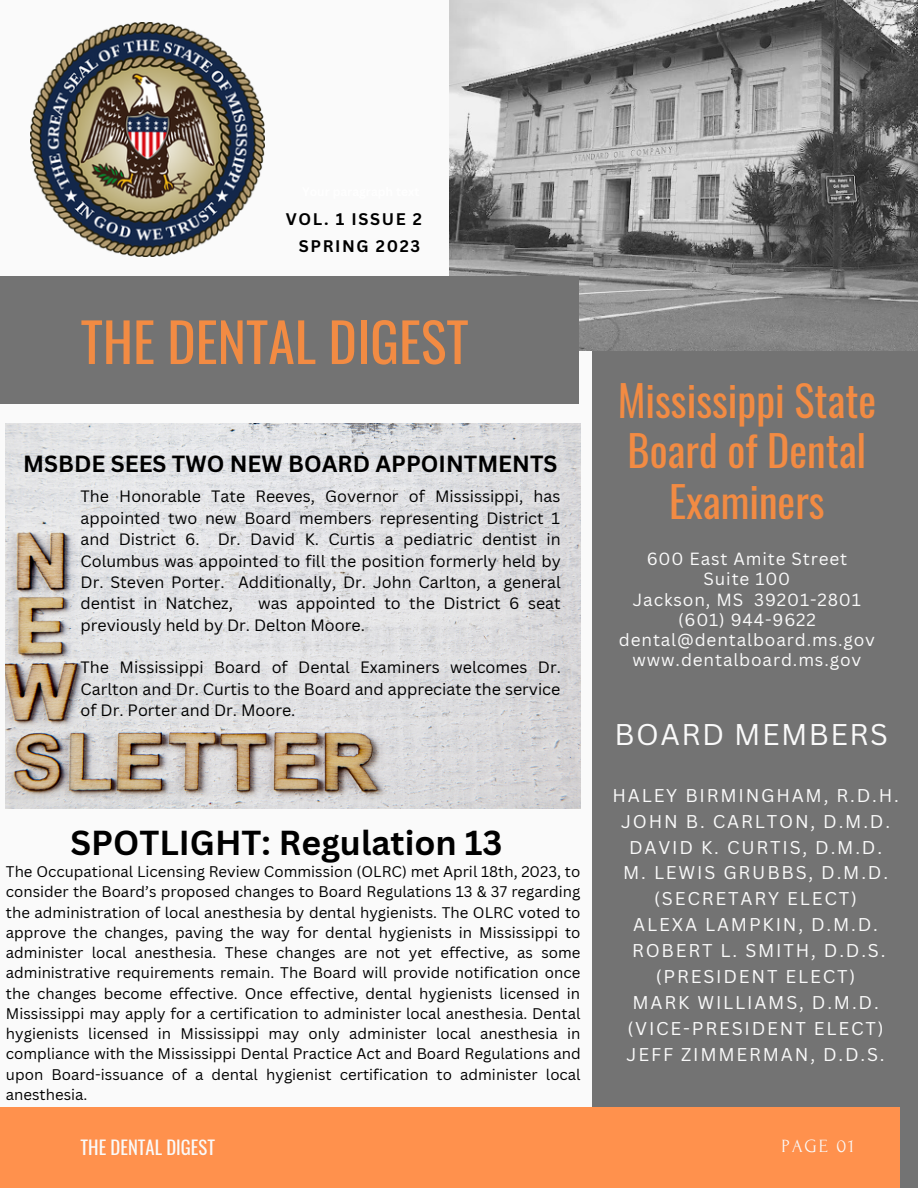
<style>
.page{position:relative;width:918px;height:1188px;background:#fafafa}
.page>*{position:absolute;margin:0;border:0;box-sizing:border-box;transform-origin:0 0}
.t1{font:53.85px "Oswald";color:#f28b43}
.t2{font:42.15px/50.7px "Oswald";color:#f28b43;text-align:center}
.t3{font:700 33.75px "Canva Sans";color:#000}
.t4{font:29.1px "Canva Sans";letter-spacing:.05em;color:#fafafa}
.t5{font:700 22.8px "Canva Sans";color:#000}
.t6{font:18.6px "Oswald";color:#fafafa}
.t7{font:18.6px "Forum";letter-spacing:.1em;color:#fafafa}
.t8{font:18px "Canva Sans";letter-spacing:.1em;color:#fafafa}
.t9{font:17.1px "Canva Sans";letter-spacing:.05em;color:#fafafa}
.t10{font:700 16.35px/27px "Canva Sans";letter-spacing:.1em;color:#000;text-align:right}
.t11{font:16.05px/21.3px "Canva Sans";color:#000;text-align:justify}
.t12{font:15px/20.2px "Canva Sans";color:#000;text-align:justify}
</style>
<div class="page">
<div style="left:593px;top:342px;width:325px;height:846px;background:#737373"></div>
<img style="left:449px;top:0;width:469px;height:351px">
<div style="left:0;top:276px;width:579px;height:127px;background:#737373"></div>
<img style="left:31px;top:22px;width:234px;height:234px">
<div style="left:0;top:1107px;width:900px;height:81px;background:#ff914d"></div>
<img style="left:6px;top:424px;width:575px;height:385px">
<p class="t10" style="left:286px;top:205px;width:138px">VOL. 1 ISSUE 2<br>SPRING 2023</p>
<p class="t1" style="left:81px;top:300px;width:389px">THE DENTAL DIGEST</p>
<p class="t5" style="left:23px;top:448px;width:536px">MSBDE SEES TWO NEW BOARD APPOINTMENTS</p>
<p class="t11" style="left:81px;top:486px;width:482px">The Honorable Tate Reeves, Governor of Mississippi, has appointed two new Board members representing District 1 and District 6. Dr. David K. Curtis a pediatric dentist in Columbus was appointed to fill the position formerly held by Dr. Steven Porter. Additionally, Dr. John Carlton, a general dentist in Natchez,</p>
<p class="t11" style="left:81px;top:592px;width:482px;text-indent:178px">was appointed to the District 6 seat previously held by Dr. Delton Moore.</p>
<p class="t11" style="left:81px;top:657px;width:482px">The Mississippi Board of Dental Examiners welcomes Dr.<br>Carlton and Dr. Curtis to the Board and appreciate the service of Dr. Porter and Dr. Moore.</p>
<p class="t3" style="left:71px;top:819px;width:433px">SPOTLIGHT: Regulation 13</p>
<p class="t12" style="left:6px;top:861px;width:577px">The Occupational Licensing Review Commission (OLRC) met April 18th, 2023, to consider the Board’s proposed changes to Board Regulations 13 &amp; 37 regarding the administration of local anesthesia by dental hygienists. The OLRC voted to approve the changes, paving the way for dental hygienists in Mississippi to administer local anesthesia. These changes are not yet effective, as some administrative requirements remain. The Board will provide notification once the changes become effective. Once effective, dental hygienists licensed in Mississippi may apply for a certification to administer local anesthesia. Dental hygienists licensed in Mississippi may only administer local anesthesia in compliance with the Mississippi Dental Practice Act and Board Regulations and upon Board-issuance of a dental hygienist certification to administer local anesthesia.</p>
<p class="t2" style="left:618px;top:373px;width:260px">Mississippi State<br>Board of Dental<br>Examiners</p>
<p class="t9" style="left:647px;top:547px;width:202px">600 East Amite Street</p>
<p class="t9" style="left:704px;top:567px;width:88px">Suite 100</p>
<p class="t9" style="left:633px;top:587px;width:230px">Jackson, MS 39201-2801</p>
<p class="t9" style="left:678px;top:608px;width:139px">(601) 944-9622</p>
<p class="t9" style="left:619px;top:628px;width:258px">dental@dentalboard.ms.gov</p>
<p class="t9" style="left:633px;top:648px;width:230px">www.dentalboard.ms.gov</p>
<p class="t4" style="left:615px;top:714px;width:275px">BOARD MEMBERS</p>
<p class="t8" style="left:612px;top:783px;width:288px">HALEY BIRMINGHAM, R.D.H.</p>
<p class="t8" style="left:621px;top:808px;width:270px">JOHN B. CARLTON, D.M.D.</p>
<p class="t8" style="left:629px;top:834px;width:254px">DAVID K. CURTIS, D.M.D.</p>
<p class="t8" style="left:623px;top:860px;width:266px">M. LEWIS GRUBBS, D.M.D.</p>
<p class="t8" style="left:654px;top:886px;width:204px">(SECRETARY ELECT)</p>
<p class="t8" style="left:633px;top:912px;width:246px">ALEXA LAMPKIN, D.M.D.</p>
<p class="t8" style="left:632px;top:938px;width:255px">ROBERT L. SMITH, D.D.S.</p>
<p class="t8" style="left:656px;top:964px;width:201px">(PRESIDENT ELECT)</p>
<p class="t8" style="left:632px;top:990px;width:248px">MARK WILLIAMS, D.M.D.</p>
<p class="t8" style="left:628px;top:1015px;width:258px">(VICE-PRESIDENT ELECT)</p>
<p class="t8" style="left:627px;top:1041px;width:260px">JEFF ZIMMERMAN, D.D.S.</p>
<p class="t6" style="left:81px;top:1133px;width:136px">THE DENTAL DIGEST</p>
<p class="t7" style="left:781px;top:1136px;width:74px">PAGE 01</p>
</div>
